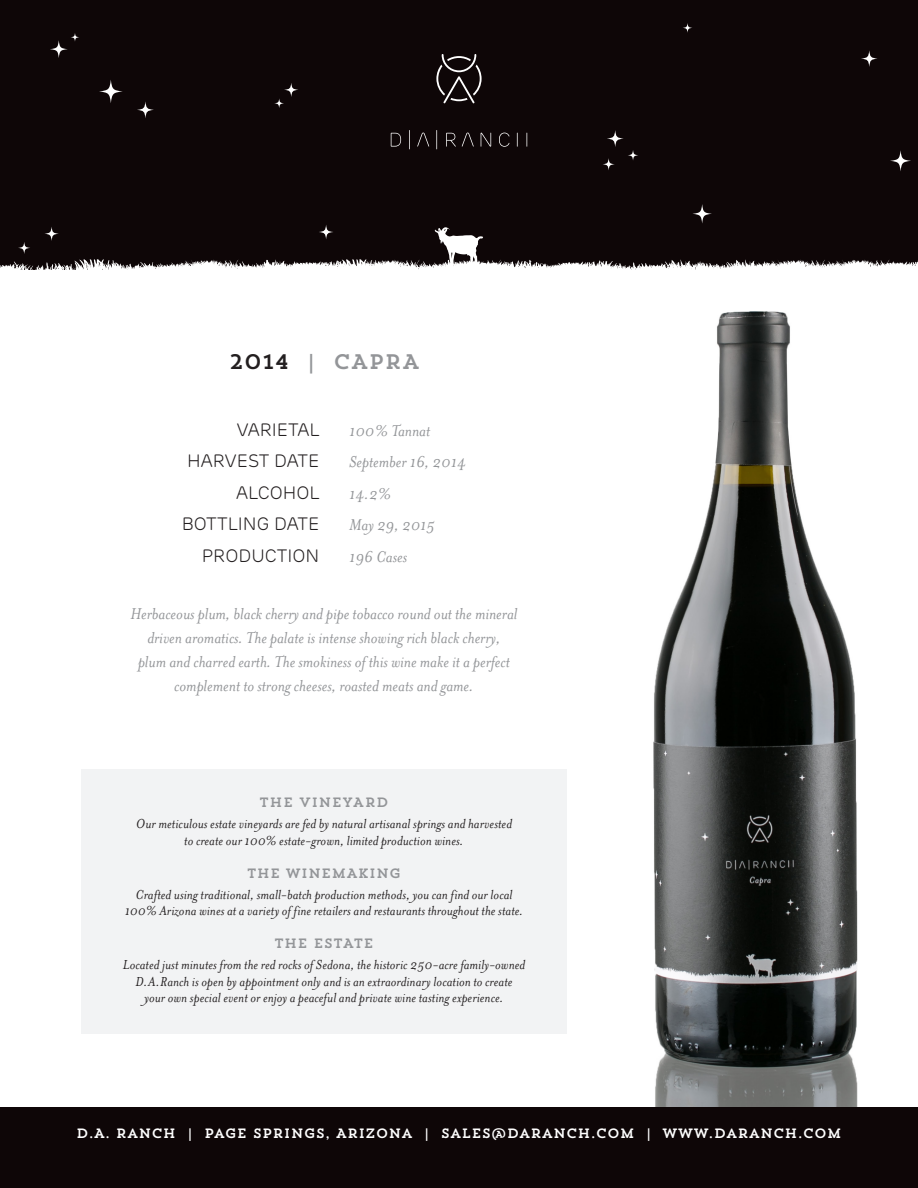
<style>
.page{position:relative;width:918px;height:1188px;background:#fff}
.page>*{position:absolute;margin:0;border:0;box-sizing:border-box;transform-origin:0 0}
.t1{font:21px "Trend Slab One";color:#939598}
.t2{font:italic 18px/31.5px "Mrs Eaves";color:#939598}
.t3{font:300 18px/31.5px "Rubrik";color:#231f20;text-align:right}
.t4{font:italic 15px/16.5px "Mrs Eaves";letter-spacing:.005em;color:#231f20;text-align:center}
.t5{font:13.5px "Trend Slab One";color:#fff}
.t6{font:13.5px "Trend Slab One";color:#939598}
.s1{color:#231f20}
</style>
<div class="page">
<img style="left:441px;top:311px;width:417px;height:796px">
<div style="left:81px;top:770px;width:486px;height:264px;background:#f2f3f4"></div>
<div style="left:0;top:0;width:918px;height:270px;background:#0e0607"></div>
<div style="left:0;top:1107px;width:918px;height:81px;background:#0e0607"></div>
<svg style="left:436px;top:54px;width:46px;height:49px"></svg>
<svg style="left:391px;top:133px;width:10px;height:14px"></svg>
<svg style="left:409px;top:130px;width:1px;height:19px"></svg>
<svg style="left:417px;top:133px;width:12px;height:14px"></svg>
<svg style="left:436px;top:130px;width:1px;height:19px"></svg>
<svg style="left:446px;top:133px;width:10px;height:14px"></svg>
<svg style="left:462px;top:133px;width:12px;height:14px"></svg>
<svg style="left:481px;top:133px;width:10px;height:14px"></svg>
<svg style="left:499px;top:133px;width:10px;height:14px"></svg>
<svg style="left:517px;top:133px;width:10px;height:14px"></svg>
<svg style="left:50px;top:40px;width:18px;height:18px"></svg>
<svg style="left:890px;top:150px;width:21px;height:21px"></svg>
<svg style="left:628px;top:150px;width:10px;height:11px"></svg>
<svg style="left:99px;top:80px;width:24px;height:23px"></svg>
<svg style="left:71px;top:33px;width:8px;height:9px"></svg>
<svg style="left:692px;top:204px;width:20px;height:20px"></svg>
<svg style="left:284px;top:83px;width:14px;height:14px"></svg>
<svg style="left:603px;top:158px;width:12px;height:12px"></svg>
<svg style="left:861px;top:50px;width:17px;height:17px"></svg>
<svg style="left:607px;top:130px;width:17px;height:17px"></svg>
<svg style="left:137px;top:101px;width:17px;height:17px"></svg>
<svg style="left:683px;top:23px;width:9px;height:10px"></svg>
<svg style="left:274px;top:98px;width:10px;height:10px"></svg>
<svg style="left:0;top:227px;width:918px;height:43px"></svg>
<h1 class="t1" style="left:229px;top:348px;width:192px"><span class="s1">2014</span> | CAPRA</h1>
<p class="t3" style="left:182px;top:414px;width:139px">VARIETAL<br>HARVEST DATE<br>ALCOHOL<br>BOTTLING DATE<br>PRODUCTION</p>
<p class="t2" style="left:349px;top:415px;width:119px">100% Tannat<br>September 16, 2014<br>14.2%<br>May 29, 2015<br>196 Cases</p>
<p class="t2" style="left:130px;top:601px;width:389px;line-height:24px;text-align:center">Herbaceous plum, black cherry and pipe tobacco round out the mineral driven aromatics. The palate is intense showing rich black cherry,<br>plum and charred earth. The smokiness ofthis wine make it a perfect complement to strong cheeses, roasted meats and game.</p>
<p class="t6" style="left:259px;top:794px;width:131px">THE VINEYARD</p>
<p class="t4" style="left:136px;top:816px;width:378px">Our meticulous estate vineyards are fed by natural artisanal springs and harvested to create our 100% estate-grown, limited production wines.</p>
<p class="t6" style="left:247px;top:865px;width:156px">THE WINEMAKING</p>
<p class="t4" style="left:125px;top:886px;width:400px">Crafted using traditional, small-batch production methods, you can find our local<br>100% Arizona wines at a variety offine retailers and restaurants throughout the state.</p>
<p class="t6" style="left:274px;top:935px;width:101px">THE ESTATE</p>
<p class="t4" style="left:123px;top:957px;width:404px">Located just minutes from the red rocks ofSedona, the historic 250-acre family-owned<br>D.A.Ranch is open by appointment only and is an extraordinary location to create<br>your own special event or enjoy a peaceful and private wine tasting experience.</p>
<p class="t5" style="left:76px;top:1125px;width:767px">D.A. RANCH | PAGE SPRINGS, ARIZONA | SALES@DARANCH.COM | WWW.DARANCH.COM</p>
</div>
